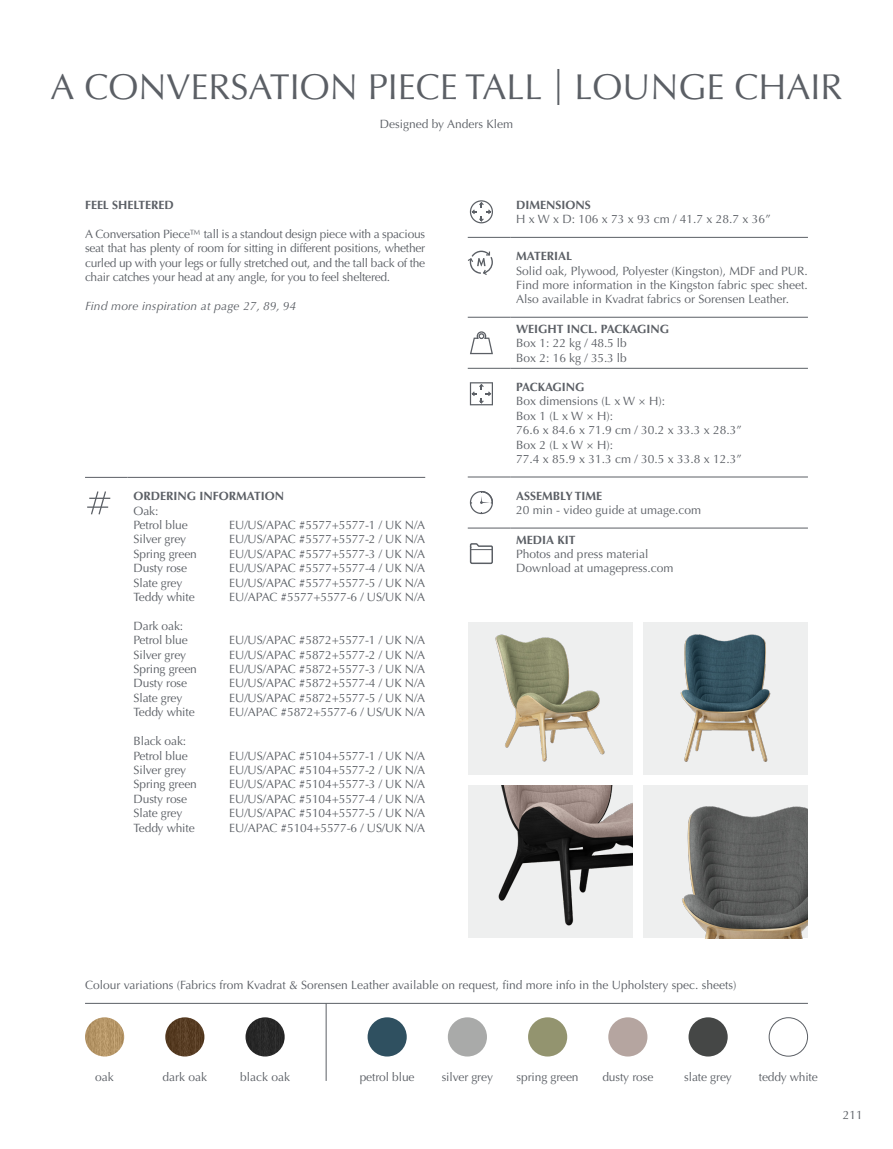
<style>
.page{position:relative;width:893px;height:1149px;background:#fff}
.page>*{position:absolute;margin:0;border:0;box-sizing:border-box;transform-origin:0 0}
.t1{font:36px "Optima LT Std";color:#5b5f65}
.Text_normal{font:12px/14.4px "Optima LT Std";letter-spacing:-.01em;color:#5b5f65;text-align:justify}
.Section_title{font:700 12px "Optima LT Std";color:#5b5f65}
.Text_normal-2{font:italic 12px "Optima LT Std";letter-spacing:.01em;color:#5b5f65}
.Text_normal-3{font:700 12px "Optima LT Std";color:#5b5f65}
</style>
<div class="page">
<hr style="left:326px;top:1003px;width:1px;height:77px;background:#5b5f65">
<div style="left:643px;top:621px;width:165px;height:153px;background:#eeefef"></div>
<div style="left:468px;top:621px;width:164px;height:153px;background:#eeefef"></div>
<hr style="left:468px;top:237px;width:42px;height:1px;background:#5b5f65">
<hr style="left:510px;top:237px;width:298px;height:1px;background:#5b5f65">
<hr style="left:468px;top:317px;width:42px;height:1px;background:#5b5f65">
<hr style="left:510px;top:317px;width:298px;height:1px;background:#5b5f65">
<hr style="left:468px;top:368px;width:42px;height:1px;background:#5b5f65">
<hr style="left:510px;top:368px;width:298px;height:1px;background:#5b5f65">
<hr style="left:468px;top:476px;width:42px;height:1px;background:#5b5f65">
<hr style="left:510px;top:476px;width:298px;height:1px;background:#5b5f65">
<hr style="left:468px;top:527px;width:42px;height:1px;background:#5b5f65">
<hr style="left:510px;top:527px;width:298px;height:1px;background:#5b5f65">
<svg style="left:470px;top:200px;width:23px;height:23px"></svg>
<svg style="left:468px;top:250px;width:25px;height:25px"></svg>
<svg style="left:470px;top:331px;width:23px;height:24px"></svg>
<svg style="left:470px;top:382px;width:23px;height:23px"></svg>
<svg style="left:470px;top:491px;width:23px;height:23px"></svg>
<svg style="left:469px;top:543px;width:24px;height:21px"></svg>
<img style="left:448px;top:1016px;width:39px;height:40px;border-radius:20px">
<img style="left:608px;top:1016px;width:39px;height:40px;border-radius:20px">
<img style="left:368px;top:1016px;width:39px;height:40px;border-radius:20px">
<img style="left:688px;top:1016px;width:40px;height:40px;border-radius:20px">
<img style="left:528px;top:1016px;width:39px;height:40px;border-radius:20px">
<img style="left:85px;top:1016px;width:39px;height:40px;border-radius:20px">
<img style="left:165px;top:1016px;width:39px;height:40px;border-radius:20px">
<img style="left:246px;top:1016px;width:39px;height:40px;border-radius:20px">
<div style="left:769px;top:1016px;width:39px;height:40px;border:1px solid #5b5f65;border-radius:50%"></div>
<hr style="left:85px;top:1002px;width:723px;height:1px;background:#5b5f65">
<img style="left:495px;top:634px;width:110px;height:128px">
<img style="left:649px;top:621px;width:153px;height:141px">
<img style="left:643px;top:785px;width:165px;height:152px">
<img style="left:468px;top:785px;width:164px;height:152px">
<hr style="left:85px;top:477px;width:43px;height:1px;background:#5b5f65">
<hr style="left:128px;top:477px;width:297px;height:1px;background:#5b5f65">
<hr style="left:89px;top:497px;width:21px;height:2px;background:#5b5f65">
<svg style="left:87px;top:491px;width:21px;height:24px"></svg>
<p class="t1" style="left:50px;top:66px;width:794px">A CONVERSATION PIECE TALL | LOUNGE CHAIR</p>
<p class="Text_normal" style="left:380px;top:117px;width:135px">Designed by Anders Klem</p>
<p class="Text_normal-3" style="left:85px;top:198px;width:90px">FEEL SHELTERED</p>
<p class="Text_normal" style="left:85px;top:227px;width:342px">A Conversation Piece™️ tall is a standout design piece with a spacious seat that has plenty of room for sitting in different positions, whether curled up with your legs or fully stretched out, and the tall back of the chair catches your head at any angle, for you to feel sheltered.</p>
<p class="Text_normal-2" style="left:85px;top:299px;width:213px">Find more inspiration at page 27, 89, 94</p>
<p class="Section_title" style="left:134px;top:489px;width:152px">ORDERING INFORMATION</p>
<p class="Text_normal" style="left:134px;top:503px;width:26px">Oak:</p>
<p class="Text_normal" style="left:134px;top:517px;width:56px">Petrol blue</p>
<p class="Text_normal" style="left:134px;top:532px;width:54px">Silver grey</p>
<p class="Text_normal" style="left:134px;top:546px;width:65px">Spring green</p>
<p class="Text_normal" style="left:134px;top:561px;width:55px">Dusty rose</p>
<p class="Text_normal" style="left:134px;top:575px;width:50px">Slate grey</p>
<p class="Text_normal" style="left:134px;top:589px;width:63px">Teddy white</p>
<p class="Text_normal" style="left:134px;top:618px;width:51px">Dark oak:</p>
<p class="Text_normal" style="left:134px;top:633px;width:56px">Petrol blue</p>
<p class="Text_normal" style="left:134px;top:647px;width:54px">Silver grey</p>
<p class="Text_normal" style="left:134px;top:661px;width:65px">Spring green</p>
<p class="Text_normal" style="left:134px;top:676px;width:55px">Dusty rose</p>
<p class="Text_normal" style="left:134px;top:690px;width:50px">Slate grey</p>
<p class="Text_normal" style="left:134px;top:705px;width:63px">Teddy white</p>
<p class="Text_normal" style="left:134px;top:733px;width:54px">Black oak:</p>
<p class="Text_normal" style="left:134px;top:748px;width:56px">Petrol blue</p>
<p class="Text_normal" style="left:134px;top:762px;width:54px">Silver grey</p>
<p class="Text_normal" style="left:134px;top:777px;width:65px">Spring green</p>
<p class="Text_normal" style="left:134px;top:791px;width:55px">Dusty rose</p>
<p class="Text_normal" style="left:134px;top:805px;width:50px">Slate grey</p>
<p class="Text_normal" style="left:134px;top:820px;width:63px">Teddy white</p>
<p class="Text_normal" style="left:229px;top:517px;width:197px">EU/US/APAC #5577+5577-1 / UK N/A</p>
<p class="Text_normal" style="left:229px;top:532px;width:197px">EU/US/APAC #5577+5577-2 / UK N/A</p>
<p class="Text_normal" style="left:229px;top:546px;width:197px">EU/US/APAC #5577+5577-3 / UK N/A</p>
<p class="Text_normal" style="left:229px;top:561px;width:197px">EU/US/APAC #5577+5577-4 / UK N/A</p>
<p class="Text_normal" style="left:229px;top:575px;width:197px">EU/US/APAC #5577+5577-5 / UK N/A</p>
<p class="Text_normal" style="left:229px;top:589px;width:197px">EU/APAC #5577+5577-6 / US/UK N/A</p>
<p class="Text_normal" style="left:229px;top:633px;width:197px">EU/US/APAC #5872+5577-1 / UK N/A</p>
<p class="Text_normal" style="left:229px;top:647px;width:197px">EU/US/APAC #5872+5577-2 / UK N/A</p>
<p class="Text_normal" style="left:229px;top:661px;width:197px">EU/US/APAC #5872+5577-3 / UK N/A</p>
<p class="Text_normal" style="left:229px;top:676px;width:197px">EU/US/APAC #5872+5577-4 / UK N/A</p>
<p class="Text_normal" style="left:229px;top:690px;width:197px">EU/US/APAC #5872+5577-5 / UK N/A</p>
<p class="Text_normal" style="left:229px;top:705px;width:197px">EU/APAC #5872+5577-6 / US/UK N/A</p>
<p class="Text_normal" style="left:229px;top:748px;width:197px">EU/US/APAC #5104+5577-1 / UK N/A</p>
<p class="Text_normal" style="left:229px;top:762px;width:197px">EU/US/APAC #5104+5577-2 / UK N/A</p>
<p class="Text_normal" style="left:229px;top:777px;width:197px">EU/US/APAC #5104+5577-3 / UK N/A</p>
<p class="Text_normal" style="left:229px;top:791px;width:197px">EU/US/APAC #5104+5577-4 / UK N/A</p>
<p class="Text_normal" style="left:229px;top:805px;width:197px">EU/US/APAC #5104+5577-5 / UK N/A</p>
<p class="Text_normal" style="left:229px;top:820px;width:197px">EU/APAC #5104+5577-6 / US/UK N/A</p>
<p class="Section_title" style="left:516px;top:198px;width:76px">DIMENSIONS</p>
<p class="Text_normal" style="left:516px;top:212px;width:256px">H x W x D: 106 x 73 x 93 cm / 41.7 x 28.7 x 36”</p>
<p class="Section_title" style="left:516px;top:249px;width:58px">MATERIAL</p>
<p class="Text_normal" style="left:516px;top:263px;width:293px">Solid oak, Plywood, Polyester (Kingston), MDF and PUR.<br>Find more information in the Kingston fabric spec sheet.<br>Also available in Kvadrat fabrics or Sorensen Leather.</p>
<p class="Section_title" style="left:516px;top:321px;width:154px">WEIGHT INCL. PACKAGING</p>
<p class="Text_normal" style="left:516px;top:336px;width:112px">Box 1: 22 kg / 48.5 lb</p>
<p class="Text_normal" style="left:516px;top:350px;width:112px">Box 2: 16 kg / 35.3 lb</p>
<p class="Section_title" style="left:516px;top:380px;width:70px">PACKAGING</p>
<p class="Text_normal" style="left:516px;top:394px;width:150px">Box dimensions (L x W × H):</p>
<p class="Text_normal" style="left:516px;top:408px;width:98px">Box 1 (L x W × H):</p>
<p class="Text_normal" style="left:516px;top:423px;width:227px">76.6 x 84.6 x 71.9 cm / 30.2 x 33.3 x 28.3”</p>
<p class="Text_normal" style="left:516px;top:437px;width:98px">Box 2 (L x W × H):</p>
<p class="Text_normal" style="left:516px;top:452px;width:227px">77.4 x 85.9 x 31.3 cm / 30.5 x 33.8 x 12.3”</p>
<p class="Section_title" style="left:516px;top:488px;width:88px">ASSEMBLY TIME</p>
<p class="Text_normal" style="left:516px;top:503px;width:186px">20 min - video guide at umage.com</p>
<p class="Section_title" style="left:516px;top:532px;width:61px">MEDIA KIT</p>
<p class="Text_normal" style="left:516px;top:546px;width:159px">Photos and press material<br>Download at umagepress.com</p>
<p class="Text_normal" style="left:85px;top:978px;width:653px">Colour variations (Fabrics from Kvadrat &amp; Sorensen Leather available on request, find more info in the Upholstery spec. sheets)</p>
<p class="Text_normal" style="left:95px;top:1069px;width:20px">oak</p>
<p class="Text_normal" style="left:163px;top:1069px;width:46px">dark oak</p>
<p class="Text_normal" style="left:240px;top:1069px;width:51px">black oak</p>
<p class="Text_normal" style="left:360px;top:1069px;width:56px">petrol blue</p>
<p class="Text_normal" style="left:442px;top:1069px;width:53px">silver grey</p>
<p class="Text_normal" style="left:517px;top:1069px;width:64px">spring green</p>
<p class="Text_normal" style="left:602px;top:1069px;width:52px">dusty rose</p>
<p class="Text_normal" style="left:684px;top:1069px;width:49px">slate grey</p>
<p class="Text_normal" style="left:759px;top:1069px;width:60px">teddy white</p>
<p class="Text_normal" style="left:843px;top:1107px;width:22px">211</p>
</div>
